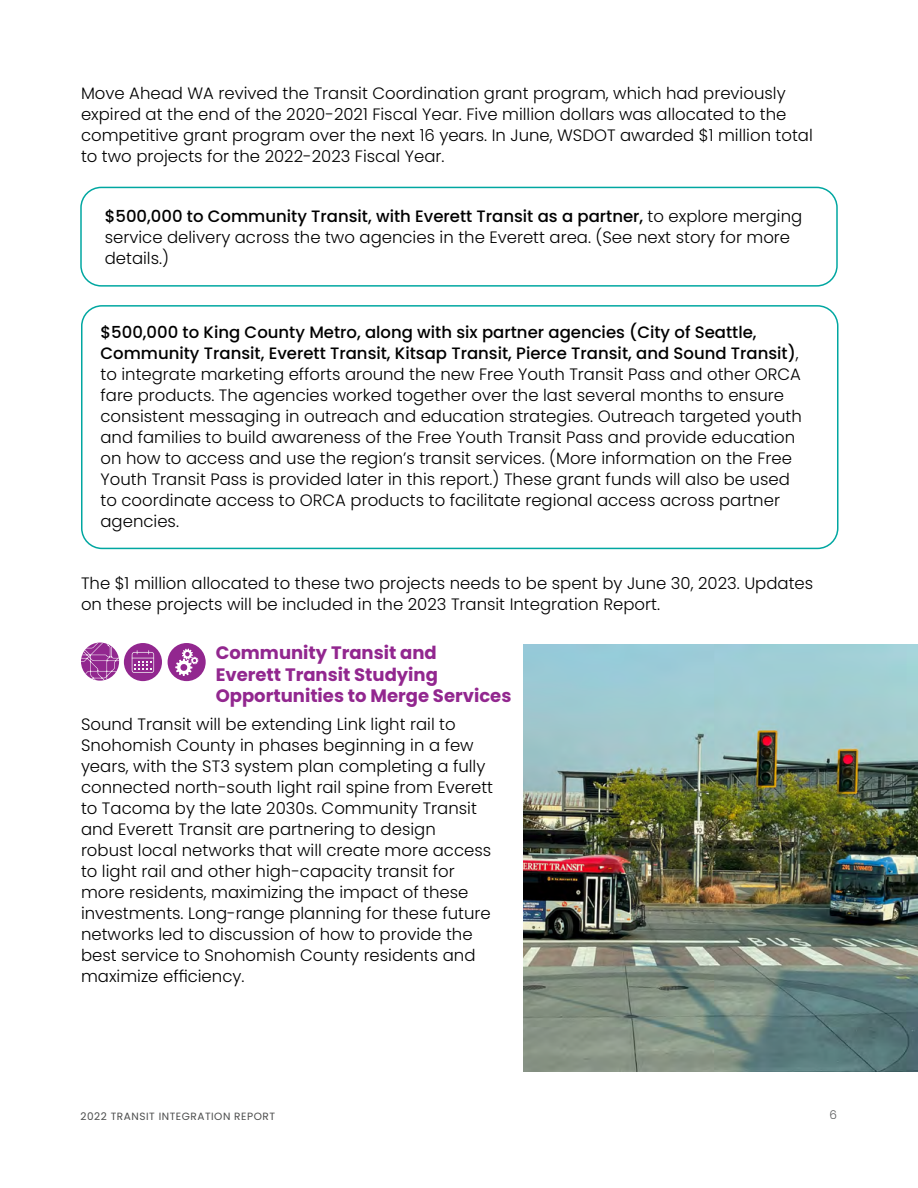
<style>
.page{position:relative;width:918px;height:1188px;background:#fff}
.page>*{position:absolute;margin:0;border:0;box-sizing:border-box;transform-origin:0 0}
.t1{font:700 18px/21.6px "Poppins";color:#92278f}
.Body{font:300 16.5px/21px "Poppins";color:#000}
.t2{font:300 12px "Poppins";color:#58595b}
.t3{font:10.5px "Poppins";letter-spacing:.05em;color:#4c4d4d}
.s1{font-weight:500}
</style>
<div class="page">
<div style="left:81px;top:305px;width:757px;height:244px;border:2px solid #00a7a1;border-radius:20px"></div>
<div style="left:80px;top:187px;width:758px;height:100px;border:2px solid #00a7a1;border-radius:20px"></div>
<svg style="left:81px;top:643px;width:38px;height:38px"></svg>
<img style="left:524px;top:645px;width:394px;height:426px">
<div style="left:124px;top:643px;width:38px;height:38px;background:#92278f;border-radius:50%"></div>
<svg style="left:132px;top:650px;width:22px;height:23px"></svg>
<div style="left:168px;top:643px;width:38px;height:38px;background:#92278f;border-radius:50%"></div>
<svg style="left:175px;top:649px;width:23px;height:27px"></svg>
<p class="Body" style="left:81px;top:83px;width:733px">Move Ahead WA revived the Transit Coordination grant program, which had previously expired at the end of the 2020-2021 Fiscal Year. Five million dollars was allocated to the competitive grant program over the next 16 years. In June, WSDOT awarded $1 million total to two projects for the 2022-2023 Fiscal Year.</p>
<p class="Body" style="left:105px;top:205px;width:699px"><span class="s1">$500,000 to Community Transit, with Everett Transit as a partner,</span> to explore merging service delivery across the two agencies in the Everett area. (See next story for more details.)</p>
<p class="Body" style="left:101px;top:322px;width:703px"><span class="s1">$500,000 to King County Metro, along with six partner agencies (City of Seattle, Community Transit, Everett Transit, Kitsap Transit, Pierce Transit, and Sound Transit)</span>, to integrate marketing efforts around the new Free Youth Transit Pass and other ORCA fare products. The agencies worked together over the last several months to ensure consistent messaging in outreach and education strategies. Outreach targeted youth and families to build awareness of the Free Youth Transit Pass and provide education on how to access and use the region’s transit services. (More information on the Free Youth Transit Pass is provided later in this report.) These grant funds will also be used to coordinate access to ORCA products to facilitate regional access across partner agencies.</p>
<p class="Body" style="left:81px;top:573px;width:734px">The $1 million allocated to these two projects needs to be spent by June 30, 2023. Updates on these projects will be included in the 2023 Transit Integration Report.</p>
<h3 class="t1" style="left:216px;top:642px;width:297px">Community Transit and<br>Everett Transit Studying<br>Opportunities to Merge Services</h3>
<p class="Body" style="left:81px;top:714px;width:414px">Sound Transit will be extending Link light rail to Snohomish County in phases beginning in a few years, with the ST3 system plan completing a fully connected north-south light rail spine from Everett to Tacoma by the late 2030s. Community Transit and Everett Transit are partnering to design<br>robust local networks that will create more access to light rail and other high-capacity transit for more residents, maximizing the impact of these investments. Long-range planning for these future networks led to discussion of how to provide the best service to Snohomish County residents and maximize efficiency.</p>
<p class="t3" style="left:81px;top:1110px;width:196px">2022 TRANSIT INTEGRATION REPORT</p>
<p class="t2" style="left:829px;top:1108px;width:9px">6</p>
</div>
